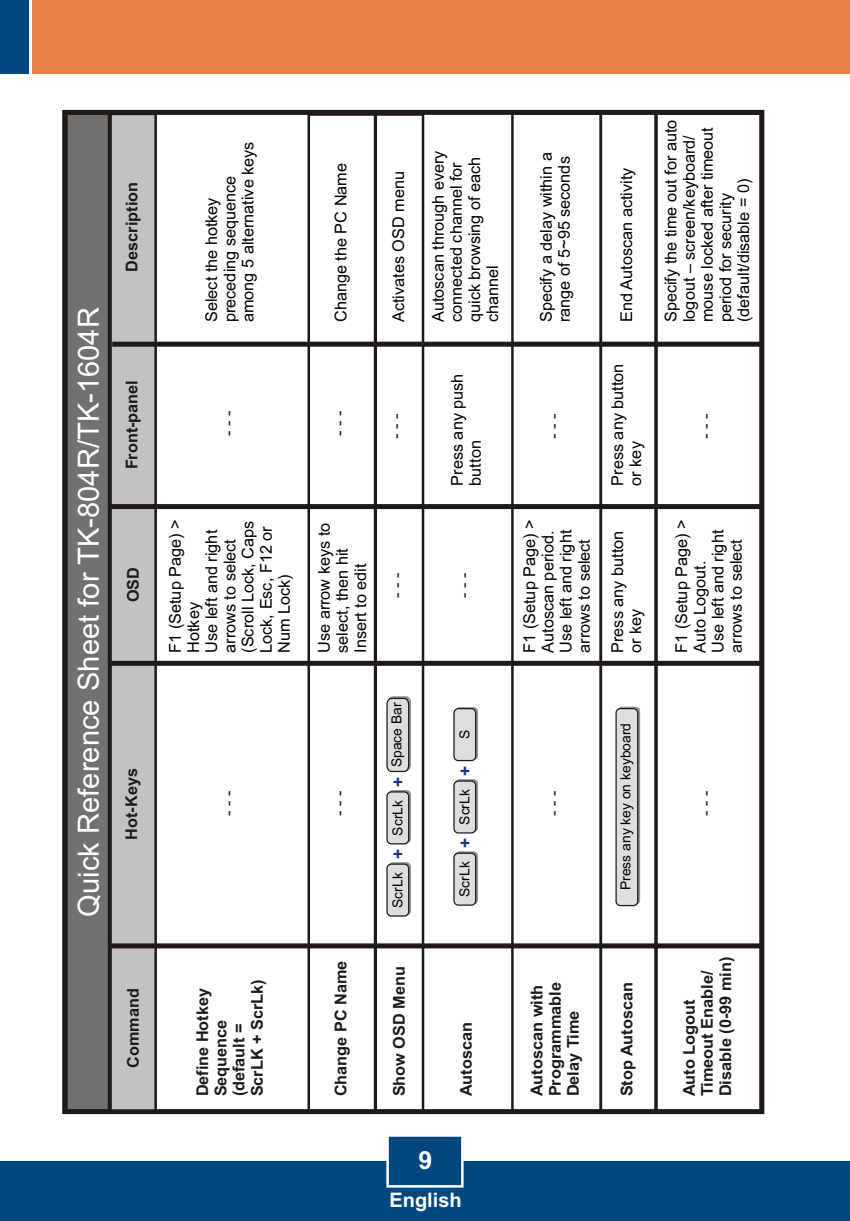
<style>
.page{position:relative;width:850px;height:1221px;background:#fff}
.page>*{position:absolute;margin:0;border:0;box-sizing:border-box;transform-origin:0 0}
.t1{font:29.25px "Arial";color:#fff}
.t2{font:700 25px "Arial";color:#fff}
.t3{font:700 20px "Arial";color:#fff}
.t4{font:700 17.25px "Arial";color:#173885}
.t5{font:16.25px/18.2px "Arial";color:#000}
.t6{font:700 16.25px/18.2px "Arial";color:#1f1a17}
.t7{font:16.25px "Arial";color:#1f1a17}
.t8{font:13.75px "Arial";color:#000}
.s1{font-weight:700;font-size:17.25px;color:#173885}
</style>
<div class="page">
<div style="left:64px;top:109px;width:50px;height:999px;background:#737070"></div>
<div style="left:511px;top:112px;width:91px;height:1001px;border:3px solid #1f1a17"></div>
<div style="left:599px;top:112px;width:57px;height:1001px;border:3px solid #1f1a17"></div>
<div style="left:374px;top:113px;width:50px;height:1000px;border:3px solid #1f1a17"></div>
<svg style="left:386px;top:696px;width:25px;height:76px;background:#c2c1c1"></svg>
<svg style="left:388px;top:790px;width:23px;height:53px"></svg>
<div style="left:386px;top:791px;width:23px;height:53px;background:#dedede;border:1px solid #1f1a17;border-radius:4px"></div>
<svg style="left:388px;top:862px;width:23px;height:53px"></svg>
<div style="left:386px;top:863px;width:23px;height:53px;background:#dedede;border:1px solid #1f1a17;border-radius:4px"></div>
<svg style="left:455px;top:707px;width:23px;height:53px"></svg>
<div style="left:453px;top:708px;width:23px;height:53px;background:#dedede;border:1px solid #1f1a17;border-radius:4px"></div>
<svg style="left:455px;top:779px;width:23px;height:53px"></svg>
<div style="left:453px;top:780px;width:23px;height:53px;background:#dedede;border:1px solid #1f1a17;border-radius:4px"></div>
<svg style="left:455px;top:851px;width:23px;height:53px"></svg>
<div style="left:453px;top:852px;width:23px;height:53px;background:#dedede;border:1px solid #1f1a17;border-radius:4px"></div>
<svg style="left:617px;top:706px;width:23px;height:199px"></svg>
<div style="left:615px;top:708px;width:23px;height:198px;background:#dedede;border:1px solid #1f1a17;border-radius:4px"></div>
<div style="left:62px;top:110px;width:702px;height:1004px;border:5px solid #1f1a17"></div>
<svg style="left:108px;top:111px;width:50px;height:1002px;background:#aaaaa9"></svg>
<div style="left:110px;top:943px;width:650px;height:5px;background:#1f1a17"></div>
<div style="left:111px;top:661px;width:649px;height:5px;background:#1f1a17"></div>
<div style="left:111px;top:504px;width:649px;height:5px;background:#1f1a17"></div>
<div style="left:112px;top:342px;width:649px;height:5px;background:#1f1a17"></div>
<div style="left:307px;top:113px;width:70px;height:1000px;border:3px solid #1f1a17"></div>
<div style="left:655px;top:112px;width:107px;height:1001px;border:3px solid #1f1a17"></div>
<div style="left:0;top:1161px;width:849px;height:60px;background:#004780"></div>
<div style="left:32px;top:0;width:817px;height:74px;background:#e88045"></div>
<div style="left:0;top:0;width:29px;height:74px;background:#004780"></div>
<svg style="left:386px;top:1136px;width:78px;height:52px"></svg>
<h1 class="t1" style="left:77px;top:916px;width:611px;rotate:-90deg">Quick Reference Sheet for TK-804R/TK-1604R</h1>
<p class="t6" style="left:124px;top:271px;width:91px;rotate:-90deg">Description</p>
<p class="t6" style="left:124px;top:469px;width:91px;rotate:-90deg">Front-panel</p>
<p class="t6" style="left:126px;top:602px;width:37px;rotate:-90deg">OSD</p>
<p class="t6" style="left:124px;top:839px;width:73px;rotate:-90deg">Hot-Keys</p>
<p class="t6" style="left:126px;top:1067px;width:81px;rotate:-90deg">Command</p>
<p class="t5" style="left:204px;top:322px;width:182px;rotate:-90deg">Select the hotkey preceding sequence among 5 alternative keys</p>
<p class="t7" style="left:222px;top:436px;width:27px;rotate:-90deg">---</p>
<p class="t5" style="left:168px;top:653px;width:135px;rotate:-90deg">F1 (Setup Page) &gt;<br>Hotkey<br>Use left and right arrows to select (Scroll Lock, Caps<br>Lock, Esc, F12 or<br>Num Lock)</p>
<p class="t7" style="left:222px;top:816px;width:27px;rotate:-90deg">---</p>
<p class="t6" style="left:195px;top:1096px;width:118px;rotate:-90deg">Define Hotkey<br>Sequence (default =<br>ScrLK + ScrLk)</p>
<p class="t5" style="left:333px;top:322px;width:160px;rotate:-90deg">Change the PC Name</p>
<p class="t7" style="left:333px;top:436px;width:27px;rotate:-90deg">---</p>
<p class="t5" style="left:316px;top:653px;width:132px;rotate:-90deg">Use arrow keys to select, then hit<br>Insert to edit</p>
<p class="t7" style="left:333px;top:816px;width:27px;rotate:-90deg">---</p>
<p class="t6" style="left:333px;top:1096px;width:137px;rotate:-90deg">Change PC Name</p>
<p class="t5" style="left:391px;top:322px;width:152px;rotate:-90deg">Activates OSD menu</p>
<p class="t5" style="left:430px;top:322px;width:173px;rotate:-90deg">Autoscan through every connected channel for quick browsing of each channel</p>
<p class="t5" style="left:538px;top:322px;width:171px;rotate:-90deg">Specify a delay within a range of 5~95 seconds</p>
<p class="t5" style="left:449px;top:485px;width:114px;rotate:-90deg">Press any push button</p>
<p class="t7" style="left:389px;top:439px;width:27px;rotate:-90deg">---</p>
<p class="t7" style="left:547px;top:439px;width:27px;rotate:-90deg">---</p>
<p class="t5" style="left:618px;top:322px;width:156px;rotate:-90deg">End Autoscan activity</p>
<p class="t5" style="left:609px;top:485px;width:123px;rotate:-90deg">Press any button or key</p>
<p class="t7" style="left:390px;top:598px;width:27px;rotate:-90deg">---</p>
<p class="t7" style="left:457px;top:598px;width:27px;rotate:-90deg">---</p>
<p class="t8" style="left:391px;top:787px;width:86px;rotate:-90deg"><span class="s1">+</span> Space Bar</p>
<p class="t8" style="left:392px;top:835px;width:37px;rotate:-90deg">ScrLk</p>
<p class="t4" style="left:391px;top:859px;width:12px;rotate:-90deg">+</p>
<p class="t8" style="left:392px;top:908px;width:37px;rotate:-90deg">ScrLk</p>
<p class="t8" style="left:459px;top:739px;width:11px;rotate:-90deg">S</p>
<p class="t4" style="left:458px;top:776px;width:12px;rotate:-90deg">+</p>
<p class="t8" style="left:459px;top:824px;width:37px;rotate:-90deg">ScrLk</p>
<p class="t4" style="left:458px;top:848px;width:12px;rotate:-90deg">+</p>
<p class="t8" style="left:459px;top:897px;width:37px;rotate:-90deg">ScrLk</p>
<p class="t5" style="left:522px;top:653px;width:135px;rotate:-90deg">F1 (Setup Page) &gt;<br>Autoscan period.<br>Use left and right arrows to select</p>
<p class="t5" style="left:609px;top:653px;width:123px;rotate:-90deg">Press any button or key</p>
<p class="t7" style="left:547px;top:816px;width:27px;rotate:-90deg">---</p>
<p class="t8" style="left:620px;top:890px;width:169px;rotate:-90deg">Press any key on keyboard</p>
<p class="t5" style="left:663px;top:322px;width:204px;rotate:-90deg">Specify the time out for auto logout – screen/keyboard/ mouse locked after timeout period for security (default/disable = 0)</p>
<p class="t7" style="left:699px;top:439px;width:27px;rotate:-90deg">---</p>
<p class="t5" style="left:674px;top:653px;width:135px;rotate:-90deg">F1 (Setup Page) &gt;<br>Auto Logout.<br>Use left and right arrows to select</p>
<p class="t7" style="left:699px;top:816px;width:27px;rotate:-90deg">---</p>
<p class="t6" style="left:391px;top:1096px;width:131px;rotate:-90deg">Show OSD Menu</p>
<p class="t6" style="left:458px;top:1096px;width:76px;rotate:-90deg">Autoscan</p>
<p class="t6" style="left:529px;top:1096px;width:116px;rotate:-90deg">Autoscan with<br>Programmable<br>Delay Time</p>
<p class="t6" style="left:619px;top:1096px;width:116px;rotate:-90deg">Stop Autoscan</p>
<p class="t6" style="left:681px;top:1096px;width:141px;rotate:-90deg">Auto Logout<br>Timeout Enable/<br>Disable (0-99 min)</p>
<h2 class="t2" style="left:418px;top:1151px;width:15px">9</h2>
<p class="t3" style="left:389px;top:1192px;width:74px">English</p>
</div>
